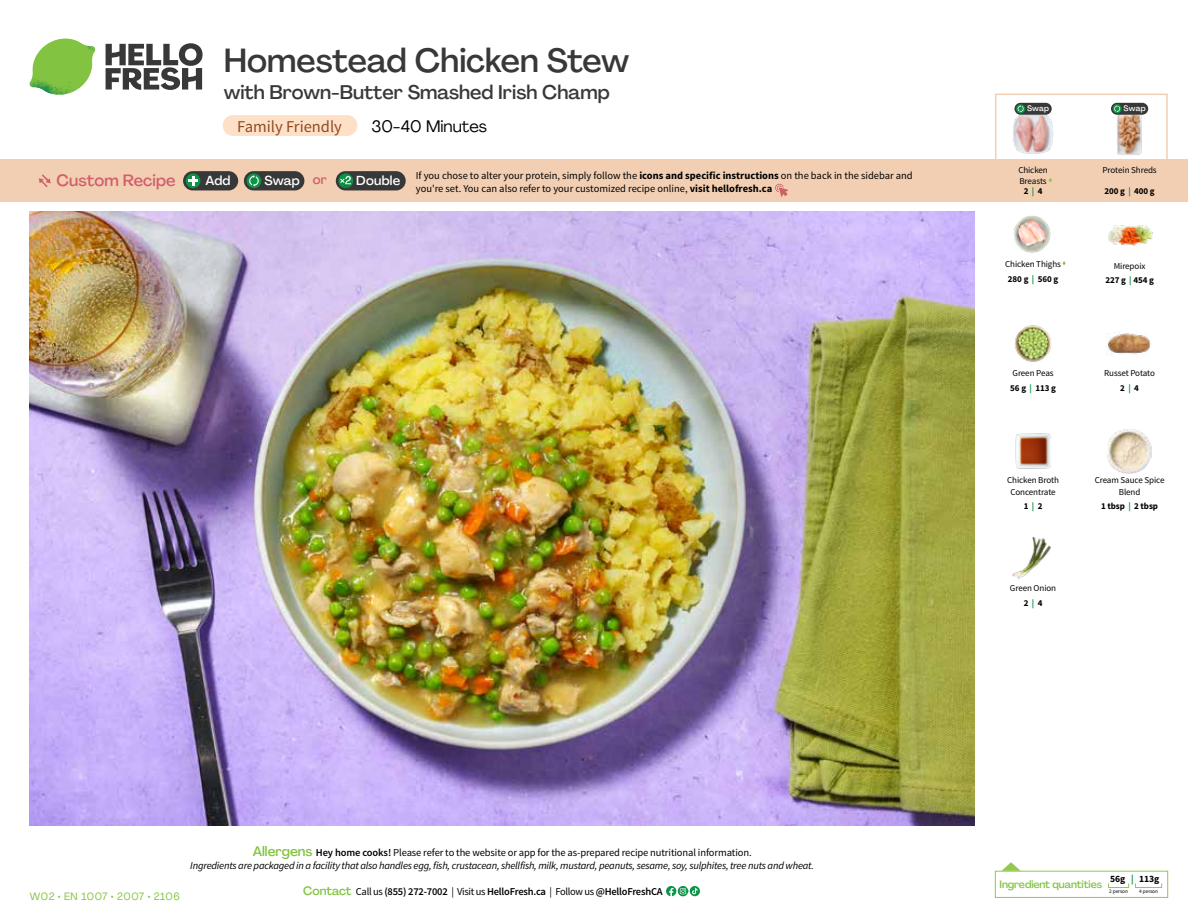
<style>
.page{position:relative;width:1188px;height:918px;background:#fff}
.page>*{position:absolute;margin:0;border:0;box-sizing:border-box;transform-origin:0 0}
.t1{font:500 33px "Agrandir";letter-spacing:-.005em;color:#383839}
.t2{font:500 19.5px "Agrandir";color:#383839}
.t3{font:16.5px "Source Sans Pro";color:#8e4b25}
.t4{font:16.5px "Agrandir";color:#000}
.t5{font:500 16.2px "Agrandir";color:#d15f6a}
.t6{font:500 12.9px "Agrandir";letter-spacing:.015em;color:#fff}
.t7{font:italic 10.5px/13.5px "Source Sans Pro";letter-spacing:-.02em;color:#000;text-align:center}
.t8{font:10.5px "Source Sans Pro";color:#000}
.t9{font:600 10.5px "Source Sans Pro";letter-spacing:-.02em;color:#000}
.t10{font:500 10.5px "Agrandir";letter-spacing:-.01em;color:#82c341}
.t11{font:10.5px "Agrandir";letter-spacing:.05em;color:#82c341}
.t12{font:700 9.6px "Source Sans Pro";color:#000}
.t13{font:9px/14.9px "Source Sans Pro";letter-spacing:-.01em;color:#000;text-align:center}
.t14{font:700 9px "Source Sans Pro";letter-spacing:-.01em;color:#000}
.t15{font:500 7.95px "Agrandir";letter-spacing:.01em;color:#fff}
.t16{font:5.25px "Source Sans Pro";letter-spacing:-.01em;color:#000}
.s1{color:#d15f6a}
.s2{color:#0b9446}
.s3{font-weight:700}
.s4{font-weight:700;color:#0b9446}
.s5{font-family:"Agrandir";font-weight:500;font-style:normal;font-size:13.5px;color:#82c341}
.s6{font-weight:600;font-style:normal}
.s7{font-style:normal}
.s8{font-family:"Agrandir";font-weight:500;font-size:12px;color:#82c341}
.s9{font-weight:400}
</style>
<div class="page">
<svg style="left:106px;top:43px;width:97px;height:47px"></svg>
<svg style="left:34px;top:39px;width:59px;height:38px"></svg>
<img style="left:65px;top:39px;width:30px;height:25px">
<img style="left:33px;top:60px;width:56px;height:10px">
<img style="left:29px;top:64px;width:58px;height:31px">
<img style="left:64px;top:70px;width:25px;height:24px">
<img style="left:30px;top:211px;width:945px;height:615px">
<svg style="left:690px;top:886px;width:10px;height:10px"></svg>
<svg style="left:666px;top:886px;width:32px;height:10px"></svg>
<svg style="left:1002px;top:862px;width:19px;height:9px"></svg>
<div style="left:995px;top:871px;width:173px;height:27px;border:1px solid #91c84e"></div>
<div style="left:1108px;top:883px;width:21px;height:5px;border:1px solid #91c84e"></div>
<div style="left:1135px;top:883px;width:27px;height:5px;border:1px solid #91c84e"></div>
<img style="left:1014px;top:325px;width:38px;height:37px">
<img style="left:1106px;top:332px;width:46px;height:22px">
<img style="left:1015px;top:433px;width:36px;height:36px">
<img style="left:1107px;top:429px;width:45px;height:45px">
<img style="left:1012px;top:536px;width:39px;height:44px">
<img style="left:1108px;top:225px;width:45px;height:21px">
<img style="left:1013px;top:215px;width:38px;height:38px">
<div style="left:0;top:160px;width:1188px;height:42px;background:#f2cfb3"></div>
<svg style="left:39px;top:174px;width:12px;height:13px"></svg>
<div style="left:336px;top:171px;width:70px;height:19px;background:#383839;border-radius:10px"></div>
<svg style="left:338px;top:173px;width:15px;height:15px"></svg>
<div style="left:341px;top:180px;width:11px;height:11px;background:#000;opacity:.35"></div>
<svg style="left:339px;top:176px;width:12px;height:8px"></svg>
<div style="left:244px;top:171px;width:60px;height:19px;background:#383839;border-radius:10px"></div>
<div style="left:247px;top:173px;width:14px;height:15px;background:#0b9446;border-radius:50%"></div>
<svg style="left:249px;top:175px;width:10px;height:12px"></svg>
<div style="left:183px;top:171px;width:55px;height:19px;background:#383839;border-radius:10px"></div>
<div style="left:186px;top:173px;width:14px;height:15px;background:#0b9446;border-radius:50%"></div>
<svg style="left:188px;top:176px;width:10px;height:10px"></svg>
<svg style="left:775px;top:183px;width:13px;height:14px"></svg>
<div style="left:995px;top:94px;width:173px;height:69px;border:2px solid #f2cfb3"></div>
<img style="left:1013px;top:115px;width:40px;height:39px">
<img style="left:1111px;top:111px;width:37px;height:44px">
<div style="left:1014px;top:103px;width:38px;height:12px;background:#383839;border-radius:6px"></div>
<svg style="left:1016px;top:104px;width:9px;height:9px"></svg>
<svg style="left:1018px;top:105px;width:6px;height:7px"></svg>
<div style="left:1111px;top:103px;width:37px;height:12px;background:#383839;border-radius:6px"></div>
<svg style="left:1113px;top:104px;width:9px;height:9px"></svg>
<svg style="left:1114px;top:105px;width:6px;height:7px"></svg>
<div style="left:223px;top:115px;width:134px;height:21px;background:#fee0c6;border-radius:10px"></div>
<h3 class="t5" style="left:56px;top:170px;width:121px">Custom Recipe</h3>
<h1 class="t1" style="left:224px;top:40px;width:407px">Homestead Chicken Stew</h1>
<h2 class="t2" style="left:224px;top:80px;width:387px">with Brown-Butter Smashed Irish Champ</h2>
<h3 class="t4" style="left:372px;top:116px;width:117px">30-40 Minutes</h3>
<h3 class="t3" style="left:237px;top:116px;width:106px">Family Friendly</h3>
<p class="t15" style="left:1027px;top:104px;width:24px">Swap</p>
<p class="t15" style="left:1124px;top:104px;width:24px">Swap</p>
<p class="t6" style="left:205px;top:172px;width:27px">Add</p>
<p class="t6" style="left:264px;top:172px;width:64px">Swap <span class="s1">or</span></p>
<p class="t6" style="left:356px;top:172px;width:45px">Double</p>
<p class="t13" style="left:1018px;top:164px;width:31px;line-height:11.6px;text-align:left">Chicken<br>Breasts</p>
<p class="t14" style="left:1024px;top:185px;width:20px">2 <span class="s2">|</span> 4</p>
<p class="t8" style="left:416px;top:169px;width:498px">If you chose to alter your protein, simply follow the <span class="s3">icons and specific instructions</span> on the back in the sidebar and</p>
<p class="t8" style="left:416px;top:182px;width:358px">you're set. You can also refer to your customized recipe online, <span class="s3">visit hellofresh.ca</span></p>
<p class="t13" style="left:1103px;top:163px;width:56px">Protein Shreds</p>
<p class="t14" style="left:1105px;top:185px;width:52px">200 g <span class="s2">|</span> 400 g</p>
<p class="t13" style="left:1005px;top:257px;width:57px">Chicken Thighs<br><span class="s3">280 g</span> <span class="s4">|</span> <span class="s3">560 g</span></p>
<p class="t13" style="left:1105px;top:258px;width:50px">Mirepoix<br><span class="s3">227 g</span> <span class="s4">|</span> <span class="s3">454 g</span></p>
<p class="t13" style="left:1010px;top:366px;width:47px;text-align:left">Green Peas<br><span class="s3">56 g</span> <span class="s4">|</span> <span class="s3">113 g</span></p>
<p class="t13" style="left:1104px;top:366px;width:52px">Russet Potato<br><span class="s3">2</span> <span class="s4">|</span> <span class="s3">4</span></p>
<p class="t13" style="left:1007px;top:475px;width:53px;line-height:11.6px">Chicken Broth<br>Concentrate</p>
<p class="t14" style="left:1024px;top:500px;width:20px">1 <span class="s2">|</span> 2</p>
<p class="t13" style="left:1010px;top:581px;width:48px">Green Onion<br><span class="s3">2</span> <span class="s4">|</span> <span class="s3">4</span></p>
<p class="t13" style="left:1095px;top:475px;width:71px;line-height:11.6px">Cream Sauce Spice<br>Blend</p>
<p class="t14" style="left:1101px;top:500px;width:58px">1 tbsp <span class="s2">|</span> 2 tbsp</p>
<p class="t11" style="left:30px;top:890px;width:152px">W02 • EN 1007 • 2007 • 2106</p>
<p class="t7" style="left:190px;top:846px;width:625px"><span class="s5">Allergens</span> <span class="s6">Hey home cooks!</span> <span class="s7">Please refer to the website or app for the as-prepared recipe nutritional information.<br></span>Ingredients are packaged in a facility that also handles egg, fish, crustacean, shellfish, milk, mustard, peanuts, sesame, soy, sulphites, tree nuts and wheat.</p>
<p class="t9" style="left:303px;top:885px;width:361px"><span class="s8">Contact</span> <span class="s9">Call us</span> (855) 272-7002 <span class="s9">| Visit us</span> HelloFresh.ca <span class="s9">| Follow us</span> @HelloFreshCA</p>
<p class="t12" style="left:1110px;top:873px;width:50px">56g <span class="s2">|</span> 113g</p>
<p class="t16" style="left:1109px;top:888px;width:20px">2 person</p>
<p class="t16" style="left:1139px;top:888px;width:20px">4 person</p>
<p class="t10" style="left:1000px;top:878px;width:104px">Ingredient quantities</p>
</div>
